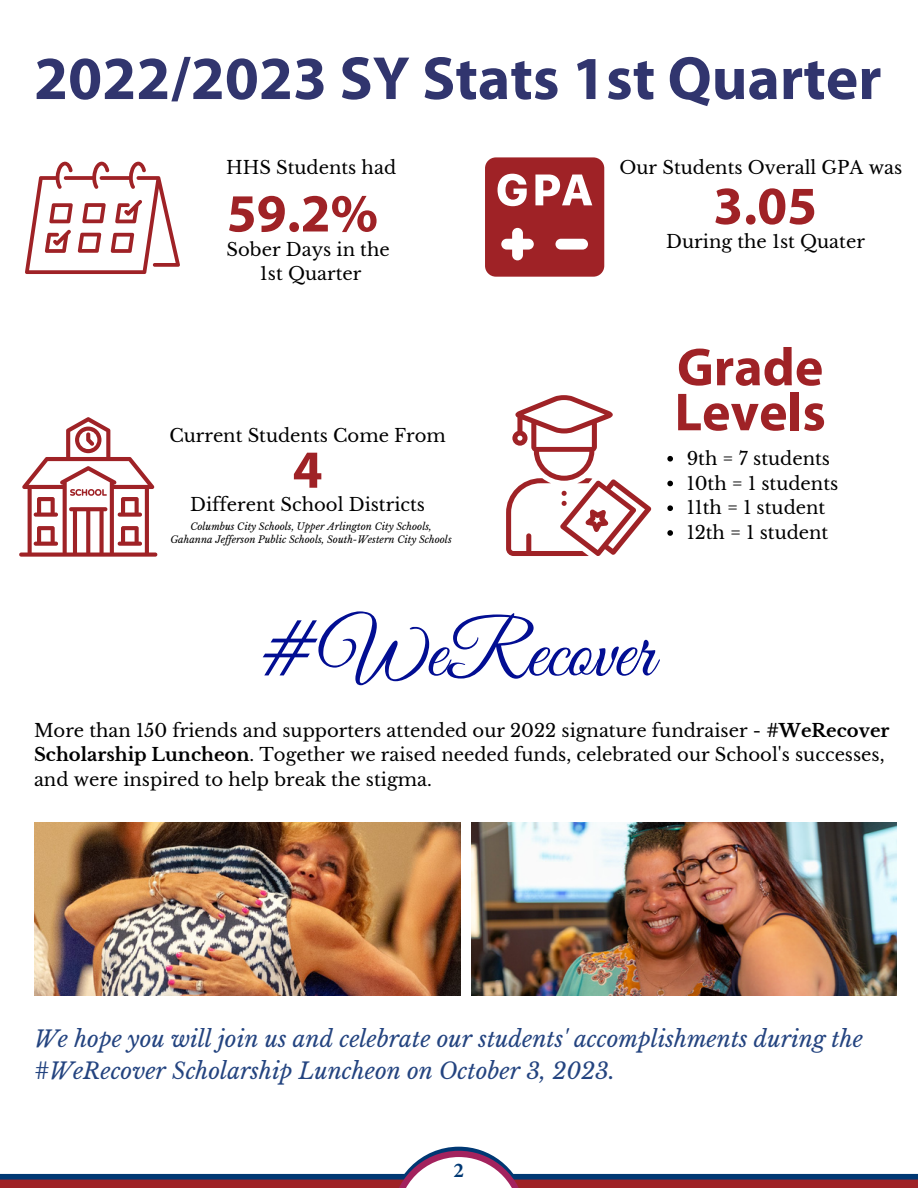
<style>
.page{position:relative;width:918px;height:1188px;background:#fff}
.page>*{position:absolute;margin:0;border:0;box-sizing:border-box;transform-origin:0 0}
.t1{font:79.2px "Great Vibes";color:#020e93}
.t2{font:700 61.5px "Myriad Pro";color:#31356e}
.t3{font:700 54px/45px "Myriad Pro";color:#9f2226}
.t4{font:italic 22.5px/31.5px "Libre Baskerville";color:#244480}
.t5{font:700 21px "Minion Pro";color:#003873}
.t6{font:18px/24.8px "Libre Baskerville";color:#000}
.t7{font:italic 9.75px/13px "Libre Baskerville";color:#000;text-align:center}
.s1{font-weight:700}
</style>
<div class="page">
<img style="left:34px;top:823px;width:426px;height:173px">
<img style="left:472px;top:823px;width:425px;height:173px">
<div style="left:0;top:1177px;width:918px;height:11px;background:#9f2226"></div>
<div style="left:0;top:1174px;width:918px;height:6px;background:#003873"></div>
<svg style="left:391px;top:1147px;width:136px;height:41px"></svg>
<svg style="left:25px;top:162px;width:155px;height:112px"></svg>
<svg style="left:485px;top:157px;width:119px;height:120px"></svg>
<svg style="left:19px;top:417px;width:138px;height:140px"></svg>
<svg style="left:506px;top:395px;width:145px;height:161px"></svg>
<svg style="left:667px;top:456px;width:6px;height:6px"></svg>
<svg style="left:667px;top:481px;width:6px;height:5px"></svg>
<svg style="left:667px;top:505px;width:6px;height:6px"></svg>
<svg style="left:667px;top:530px;width:6px;height:6px"></svg>
<h2 class="t2" style="left:34px;top:53px;width:849px">2022/2023 SY Stats 1st Quarter</h2>
<p class="t6" style="left:226px;top:155px;width:172px">HHS Students had</p>
<h3 class="t3" style="left:227px;top:195px;width:153px">59.2%</h3>
<p class="t6" style="left:227px;top:237px;width:165px;text-align:center">Sober Days in the<br>1st Quarter</p>
<p class="t6" style="left:169px;top:424px;width:278px">Current Students Come From</p>
<h3 class="t3" style="left:293px;top:452px;width:31px">4</h3>
<p class="t6" style="left:190px;top:492px;width:237px">Different School Districts</p>
<p class="t7" style="left:170px;top:520px;width:283px">Columbus City Schools, Upper Arlington City Schools,<br>Gahanna Jef erson Public Schools, South-Western City Schools</p>
<p class="t6" style="left:620px;top:155px;width:284px">Our Students Overall GPA was</p>
<h3 class="t3" style="left:713px;top:188px;width:105px">3.05</h3>
<p class="t6" style="left:666px;top:229px;width:200px">During the 1st Quater</p>
<h3 class="t3" style="left:675px;top:349px;width:153px">Grade<br>Levels</h3>
<p class="t6" style="left:687px;top:446px;width:153px">9th = 7 students<br>10th = 1 students<br>11th = 1 student<br>12th = 1 student</p>
<h1 class="t1" style="left:261px;top:608px;width:395px">#WeRecover</h1>
<p class="t6" style="left:34px;top:718px;width:857px">More than 150 friends and supporters attended our 2022 signature fundraiser - <span class="s1">#WeRecover<br>Scholarship Luncheon</span>. Together we raised needed funds, celebrated our School's successes, and were inspired to help break the stigma.</p>
<p class="t4" style="left:34px;top:1024px;width:830px">We hope you will join us and celebrate our students' accomplishments during the #WeRecover Scholarship Luncheon on October 3, 2023.</p>
<p class="t5" style="left:454px;top:1161px;width:12px">2</p>
</div>
